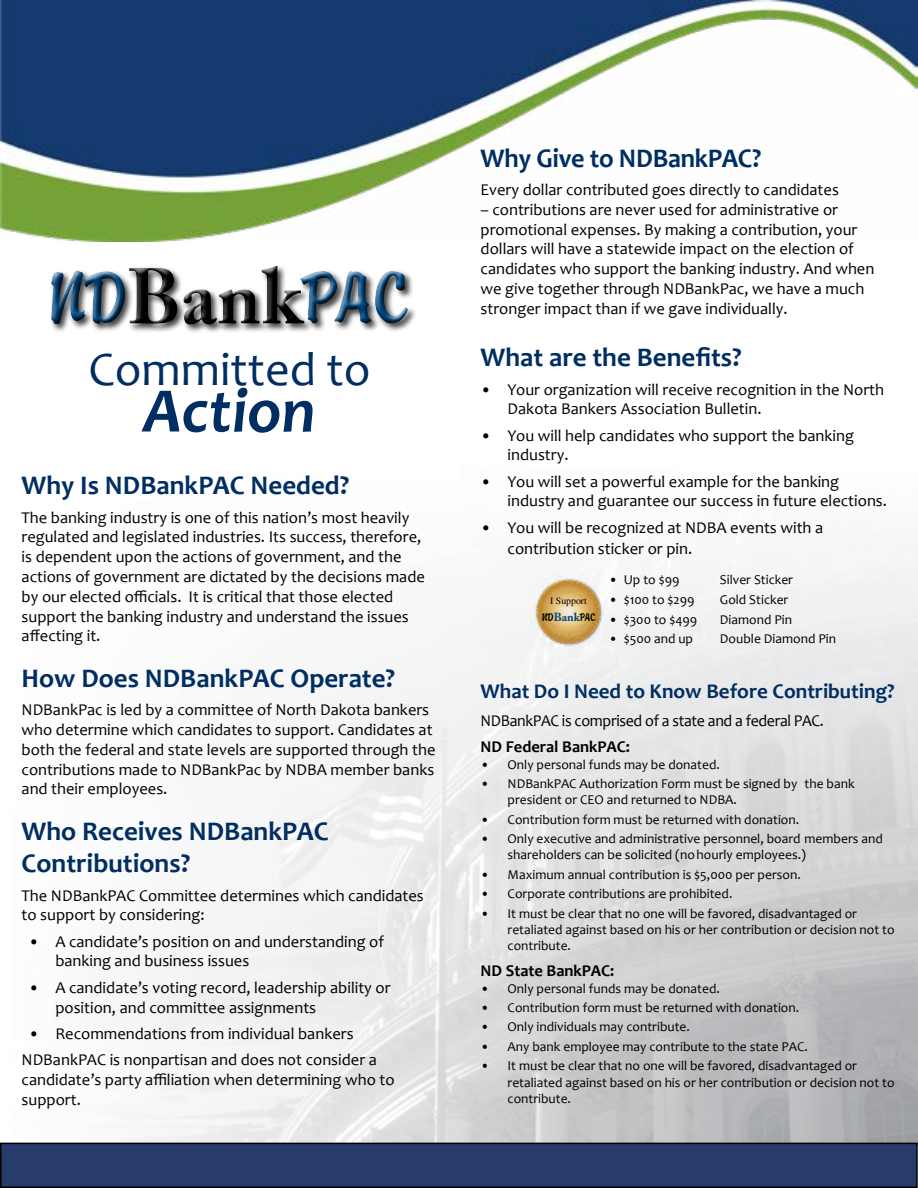
<style>
.page{position:relative;width:918px;height:1188px;background:#fff}
.page>*{position:absolute;margin:0;border:0;box-sizing:border-box;transform-origin:0 0}
.t1{font:italic 700 64.05px "Candara";color:#002d62}
.t2{font:48px "Candara";color:#002d62}
.t3{font:700 27px/32.4px "Candara";color:#002d62}
.t4{font:700 21px "Candara";color:#002d62}
.t5{font:16.5px/19.8px "Candara";color:#000}
.t6{font:16.5px "Candara";letter-spacing:-.02em;color:#000;scale:.96 1}
.t7{font:700 16.5px "Candara";color:#000}
.t8{font:13.5px/16.2px "Candara";color:#000}
.t9{font:11.7px "Brody D";color:#000}
.t10{font:9.75px "Times";color:#000}
.s1{font-family:"Adobe Caslon Pro";font-weight:700;color:#00467e}
</style>
<div class="page">
<img style="left:0;top:0;width:918px;height:241px">
<img style="left:0;top:541px;width:918px;height:602px">
<div style="left:50px;top:265px;width:366px;height:69px;background:#000;opacity:.75"></div>
<div style="left:46px;top:262px;width:368px;height:64px;background:#000;opacity:.75"></div>
<img style="left:531px;top:574px;width:76px;height:76px">
<div style="left:1px;top:1143px;width:916px;height:44px;background:#273c6c"></div>
<div style="left:0;top:1143px;width:918px;height:45px;border:2px solid #000"></div>
<h2 class="t2" style="left:88px;top:339px;width:284px">Committed to</h2>
<h1 class="t1" style="left:143px;top:371px;width:174px">Action</h1>
<h3 class="t3" style="left:22px;top:469px;width:329px">Why Is NDBankPAC Needed?</h3>
<p class="t5" style="left:22px;top:507px;width:405px">The banking industry is one of this nation’s most heavily regulated and legislated industries. Its success, therefore, is dependent upon the actions of government, and the actions of government are dictated by the decisions made by our elected officials. It is critical that those elected support the banking industry and understand the issues affecting it.</p>
<h3 class="t3" style="left:22px;top:661px;width:375px">How Does NDBankPAC Operate?</h3>
<p class="t5" style="left:22px;top:700px;width:415px">NDBankPac is led by a committee of North Dakota bankers who determine which candidates to support. Candidates at both the federal and state levels are supported through the contributions made to NDBankPac by NDBA member banks and their employees.</p>
<h3 class="t3" style="left:22px;top:814px;width:308px">Who Receives NDBankPAC<br>Contributions?</h3>
<p class="t5" style="left:22px;top:885px;width:404px">The NDBankPAC Committee determines which candidates to support by considering:</p>
<p class="t5" style="left:55px;top:931px;width:330px;text-indent:-27px">• A candidate’s position on and understanding of banking and business issues</p>
<p class="t5" style="left:55px;top:977px;width:337px;text-indent:-27px">• A candidate’s voting record, leadership ability or position, and committee assignments</p>
<p class="t5" style="left:22px;top:1020px;width:357px;line-height:26.2px;text-indent:7px">• Recommendations from individual bankers<br>NDBankPAC is nonpartisan and does not consider a</p>
<p class="t5" style="left:22px;top:1070px;width:375px">candidate’s party affiliation when determining who to support.</p>
<h3 class="t3" style="left:481px;top:141px;width:282px">Why Give to NDBankPAC?</h3>
<p class="t5" style="left:481px;top:180px;width:360px">Every dollar contributed goes directly to candidates</p>
<p class="t5" style="left:481px;top:199px;width:395px">– contributions are never used for administrative or promotional expenses. By making a contribution, your dollars will have a statewide impact on the election of candidates who support the banking industry. And when we give together through NDBankPac, we have a much stronger impact than if we gave individually.</p>
<h3 class="t3" style="left:481px;top:341px;width:263px">What are the Benefits?</h3>
<p class="t5" style="left:508px;top:379px;width:378px;text-indent:-27px">• Your organization will receive recognition in the North<br>Dakota Bankers Association Bulletin.</p>
<p class="t5" style="left:508px;top:425px;width:348px;text-indent:-27px">• You will help candidates who support the banking industry.</p>
<p class="t5" style="left:508px;top:471px;width:381px;text-indent:-27px">• You will set a powerful example for the banking industry and guarantee our success in future elections.</p>
<p class="t5" style="left:508px;top:516px;width:317px;line-height:21.6px;text-indent:-27px">• You will be recognized at NDBA events with a contribution sticker or pin.</p>
<p class="t8" style="left:609px;top:572px;width:72px">• Up to $99</p>
<p class="t8" style="left:720px;top:572px;width:75px">Silver Sticker</p>
<p class="t8" style="left:609px;top:591px;width:87px">• $100 to $299</p>
<p class="t8" style="left:720px;top:591px;width:70px">Gold Sticker</p>
<p class="t8" style="left:609px;top:611px;width:90px">• $300 to $499</p>
<p class="t8" style="left:720px;top:611px;width:74px">Diamond Pin</p>
<p class="t8" style="left:609px;top:631px;width:86px">• $500 and up</p>
<p class="t8" style="left:720px;top:631px;width:118px">Double Diamond Pin</p>
<p class="t10" style="left:550px;top:595px;width:38px">I Support</p>
<p class="t9" style="left:542px;top:610px;width:55px">ND<span class="s1">Bank</span>PAC</p>
<p class="t4" style="left:481px;top:678px;width:416px">What Do I Need to Know Before Contributing?</p>
<p class="t6" style="left:481px;top:710px;width:359px">NDBankPAC is comprised of a state and a federal PAC.</p>
<p class="t7" style="left:481px;top:737px;width:151px">ND Federal BankPAC:</p>
<p class="t8" style="left:481px;top:756px;width:241px">• Only personal funds may be donated.</p>
<p class="t8" style="left:508px;top:775px;width:349px;text-indent:-27px">• NDBankPAC Authorization Form must be signed by the bank president or CEO and returned to NDBA.</p>
<p class="t8" style="left:481px;top:811px;width:320px">• Contribution form must be returned with donation.</p>
<p class="t8" style="left:508px;top:831px;width:377px;text-indent:-27px">• Only executive and administrative personnel, board members and shareholders can be solicited (nohourly employees.)</p>
<p class="t8" style="left:481px;top:866px;width:322px">• Maximum annual contribution is $5,000 per person.</p>
<p class="t8" style="left:481px;top:886px;width:253px">• Corporate contributions are prohibited.</p>
<p class="t8" style="left:508px;top:905px;width:389px;text-indent:-27px">• It must be clear that no one will be favored, disadvantaged or retaliated against based on his or her contribution or decision not to contribute.</p>
<p class="t7" style="left:481px;top:961px;width:135px">ND State BankPAC:</p>
<p class="t8" style="left:481px;top:980px;width:241px">• Only personal funds may be donated.</p>
<p class="t8" style="left:481px;top:999px;width:320px">• Contribution form must be returned with donation.</p>
<p class="t8" style="left:481px;top:1019px;width:211px">• Only individuals may contribute.</p>
<p class="t8" style="left:481px;top:1038px;width:329px">• Any bank employee may contribute to the state PAC.</p>
<p class="t8" style="left:508px;top:1058px;width:389px;text-indent:-27px">• It must be clear that no one will be favored, disadvantaged or retaliated against based on his or her contribution or decision not to contribute.</p>
</div>
